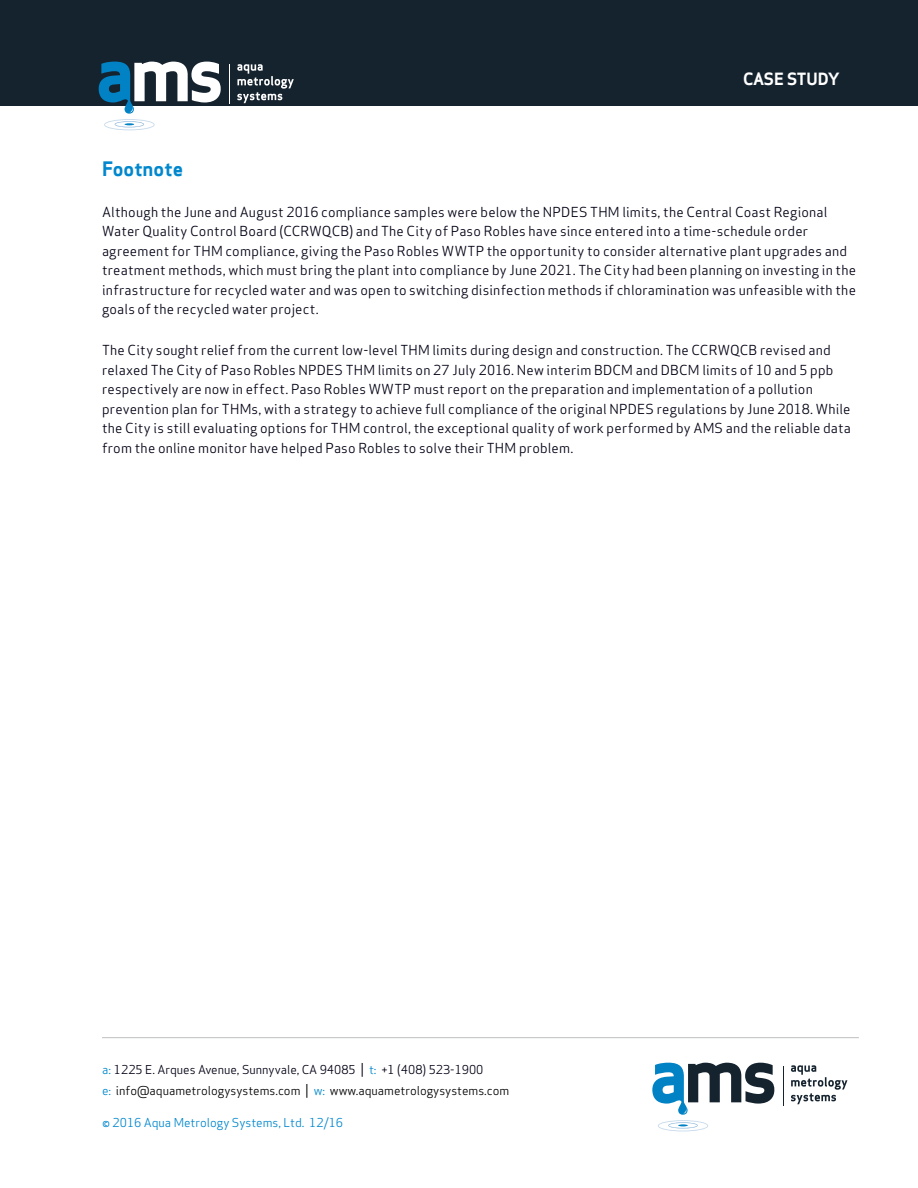
<style>
.page{position:relative;width:918px;height:1188px;background:#fff}
.page>*{position:absolute;margin:0;border:0;box-sizing:border-box;transform-origin:0 0}
.t1{font:700 19.5px "Apex Sans";color:#0087cd}
.t2{font:700 16.5px "Apex Sans";letter-spacing:-.02em;color:#fff}
.t3{font:13.5px/19.5px "Apex Sans";letter-spacing:.015em;color:#000014}
.t4{font:12px/20.5px "Apex Sans";color:#000}
.t5{font:12px "Apex Sans";color:#0087cd}
.s1{color:#0087cd}
.s2{color:#000014}
.s3{font-size:13.5px;color:#000014}
.s4{font-size:13.5px}
</style>
<div class="page">
<hr style="left:783px;top:1066px;width:1px;height:39px;background:#15232f">
<svg style="left:791px;top:1065px;width:56px;height:39px"></svg>
<svg style="left:652px;top:1063px;width:122px;height:68px"></svg>
<hr style="left:102px;top:1037px;width:757px;height:1px;background:#bcbec0">
<div style="left:0;top:0;width:918px;height:106px;background:#15232f"></div>
<hr style="left:230px;top:65px;width:1px;height:39px;background:#fff">
<svg style="left:237px;top:64px;width:57px;height:39px"></svg>
<svg style="left:99px;top:62px;width:122px;height:68px"></svg>
<p class="t2" style="left:743px;top:69px;width:98px">CASE STUDY</p>
<h1 class="t1" style="left:102px;top:156px;width:82px">Footnote</h1>
<p class="t3" style="left:102px;top:201px;width:755px">Although the June and August 2016 compliance samples were below the NPDES THM limits, the Central Coast Regional Water Quality Control Board (CCRWQCB) and The City of Paso Robles have since entered into a time-schedule order agreement for THM compliance, giving the Paso Robles WWTP the opportunity to consider alternative plant upgrades and treatment methods, which must bring the plant into compliance by June 2021. The City had been planning on investing in the infrastructure for recycled water and was open to switching disinfection methods if chloramination was unfeasible with the goals of the recycled water project.</p>
<p class="t3" style="left:102px;top:339px;width:750px">The City sought relief from the current low-level THM limits during design and construction. The CCRWQCB revised and relaxed The City of Paso Robles NPDES THM limits on 27 July 2016. New interim BDCM and DBCM limits of 10 and 5 ppb respectively are now in effect. Paso Robles WWTP must report on the preparation and implementation of a pollution prevention plan for THMs, with a strategy to achieve full compliance of the original NPDES regulations by June 2018. While the City is still evaluating options for THM control, the exceptional quality of work performed by AMS and the reliable data from the online monitor have helped Paso Robles to solve their THM problem.</p>
<p class="t4" style="left:102px;top:1058px;width:409px"><span class="s1">a:</span> <span class="s2">1225 E. Arques Avenue, Sunnyvale, CA 94085</span> <span class="s3">|</span> <span class="s1">t:</span> <span class="s2">+1 (408) 523-1900<br></span><span class="s1">e:</span> info@aquametrologysystems.com <span class="s4">|</span> <span class="s1">w:</span> www.aquametrologysystems.com</p>
<p class="t5" style="left:102px;top:1112px;width:243px">© 2016 Aqua Metrology Systems, Ltd. 12/16</p>
</div>
